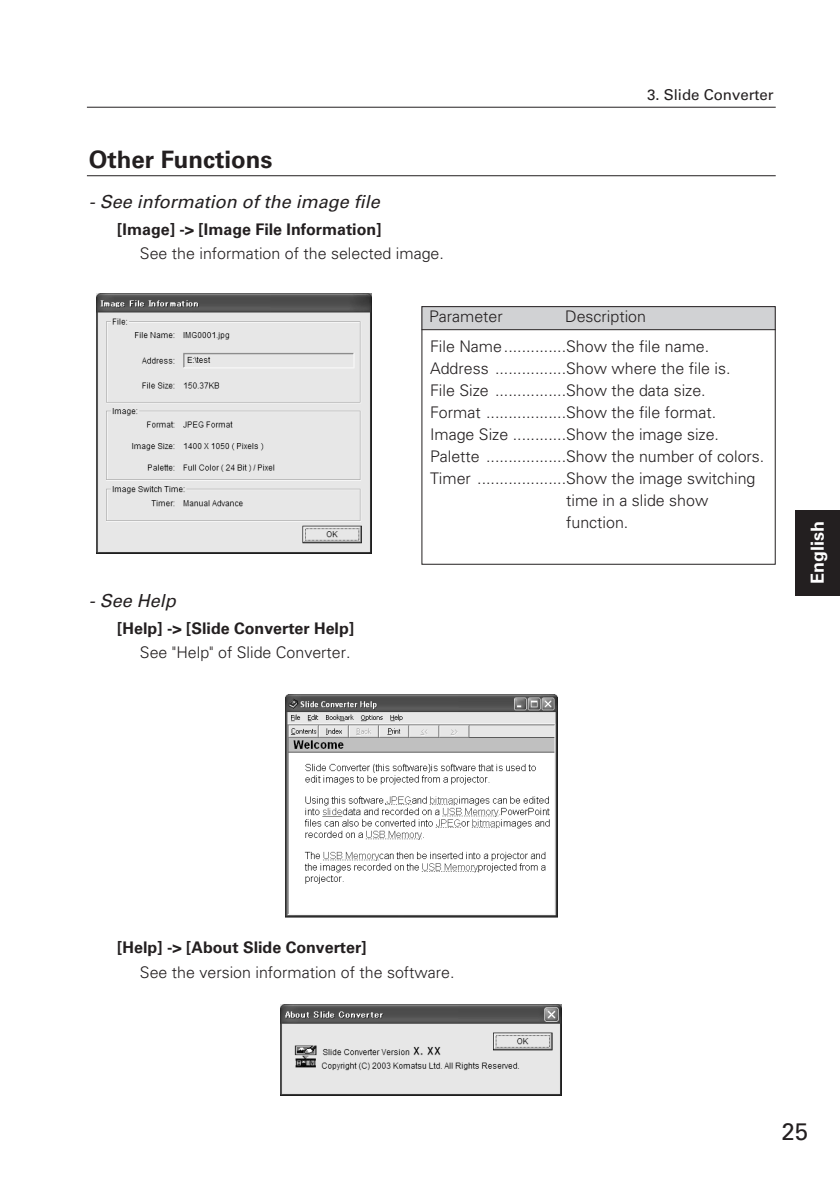
<style>
.page{position:relative;width:840px;height:1190px;background:#fff}
.page>*{position:absolute;margin:0;border:0;box-sizing:border-box;transform-origin:0 0}
.t1{font:700 24px "Univers";color:#231f20}
.t2{font:24px "Univers";color:#231f20}
.t3{font:italic 18px "Univers";color:#231f20}
.t4{font:700 18px "Univers";color:#fff}
.t5{font:300 16px/30.2px "Univers";color:#231f20}
.t6{font:700 16px "Univers";color:#231f20}
.t7{font:15px "Univers";color:#231f20}
</style>
<div class="page">
<div style="left:796px;top:510px;width:44px;height:85px;background:#231f20"></div>
<img style="left:97px;top:293px;width:274px;height:261px">
<div style="left:421px;top:306px;width:355px;height:23px;background:#d1d2d4"></div>
<hr style="left:421px;top:329px;width:355px;height:1px;background:#231f20">
<div style="left:421px;top:306px;width:355px;height:259px;border:1px solid #231f20"></div>
<img style="left:286px;top:695px;width:272px;height:223px">
<img style="left:281px;top:1004px;width:280px;height:91px">
<hr style="left:87px;top:175px;width:689px;height:1px;background:#231f20">
<hr style="left:87px;top:107px;width:689px;height:1px;background:#231f20">
<h1 class="t1" style="left:89px;top:151px;width:185px">Other Functions</h1>
<p class="t3" style="left:89px;top:195px;width:292px">- See information of the image file</p>
<p class="t6" style="left:117px;top:223px;width:266px">[Image] -&gt; [Image File Information]</p>
<p class="t5" style="left:140px;top:239px;width:306px">See the information of the selected image.</p>
<p class="t7" style="left:647px;top:89px;width:128px">3. Slide Converter</p>
<p class="t3" style="left:89px;top:595px;width:89px">- See Help</p>
<p class="t6" style="left:117px;top:623px;width:238px">[Help] -&gt; [Slide Converter Help]</p>
<p class="t5" style="left:140px;top:639px;width:212px">See "Help" of Slide Converter.</p>
<p class="t5" style="left:429px;top:302px;width:75px">Parameter</p>
<p class="t5" style="left:430px;top:302px;width:281px;text-indent:135px">Description<br>File Name..............Show the file name.</p>
<p class="t5" style="left:430px;top:354px;width:302px">Address ................Show where the file is.</p>
<p class="t5" style="left:430px;top:376px;width:277px">File Size ................Show the data size.</p>
<p class="t5" style="left:430px;top:398px;width:288px">Format ..................Show the file format.</p>
<p class="t5" style="left:430px;top:420px;width:290px">Image Size ............Show the image size.</p>
<p class="t5" style="left:430px;top:442px;width:336px">Palette ..................Show the number of colors.</p>
<p class="t5" style="left:430px;top:464px;width:327px">Timer ....................Show the image switching</p>
<p class="t5" style="left:566px;top:486px;width:144px">time in a slide show</p>
<p class="t5" style="left:566px;top:508px;width:64px">function.</p>
<p class="t4" style="left:811px;top:584px;width:64px;rotate:-90deg">English</p>
<p class="t6" style="left:117px;top:941px;width:251px">[Help] -&gt; [About Slide Converter]</p>
<p class="t5" style="left:140px;top:959px;width:316px">See the version information of the software.</p>
<h1 class="t2" style="left:781px;top:1123px;width:28px">25</h1>
</div>
